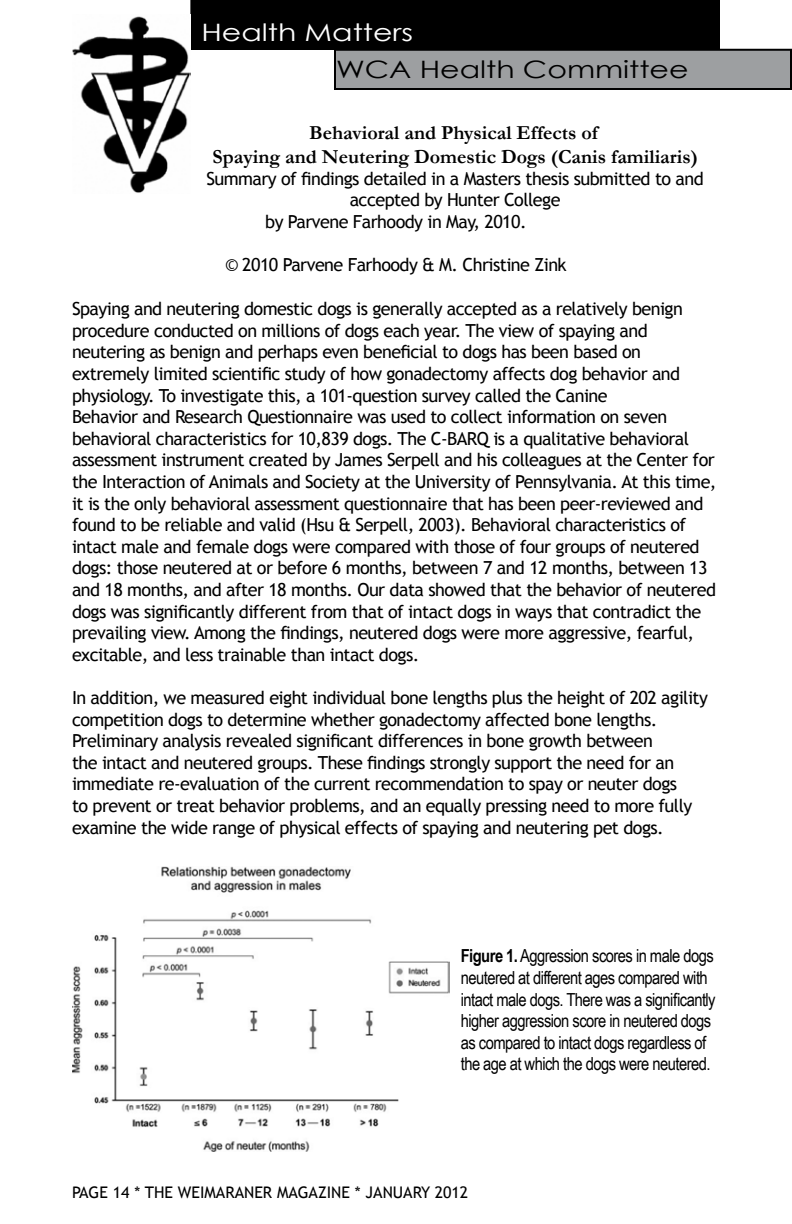
<style>
.page{position:relative;width:792px;height:1224px;background:#fff}
.page>*{position:absolute;margin:0;border:0;box-sizing:border-box;transform-origin:0 0}
.t1{font:24px "Century Gothic";color:#000;scale:1.25 1}
.t2{font:24px "Century Gothic";color:#fff;scale:1.25 1}
.t3{font:700 20px/24px "Garamond";color:#000;text-align:center}
.t4{font:18px/21.6px "Trebuchet MS";letter-spacing:-.03em;color:#000}
.t5{font:18px/21.6px "Arial Narrow";letter-spacing:-.03em;color:#000}
.t6{font:16px "Trebuchet MS";color:#000}
.s1{font-weight:700}
</style>
<div class="page">
<div style="left:190px;top:0;width:530px;height:50px;background:#000"></div>
<div style="left:335px;top:50px;width:456px;height:39px;background:#9d9fa1"></div>
<div style="left:334px;top:49px;width:458px;height:41px;border:2px solid #000"></div>
<img style="left:72px;top:16px;width:118px;height:177px">
<img style="left:72px;top:866px;width:378px;height:286px">
<h1 class="t2" style="left:201px;top:16px;width:171px">Health Matters</h1>
<h1 class="t1" style="left:336px;top:53px;width:284px">WCA Health Committee</h1>
<p class="t3" style="left:213px;top:121px;width:487px">Behavioral and Physical Effects of<br>Spaying and Neutering Domestic Dogs (Canis familiaris)</p>
<p class="t4" style="left:206px;top:168px;width:499px">Summary of findings detailed in a Masters thesis submitted to and</p>
<p class="t4" style="left:350px;top:189px;width:212px">accepted by Hunter College</p>
<p class="t4" style="left:265px;top:211px;width:263px">by Parvene Farhoody in May, 2010.</p>
<p class="t4" style="left:225px;top:254px;width:343px">© 2010 Parvene Farhoody &amp; M. Christine Zink</p>
<p class="t4" style="left:72px;top:298px;width:646px">Spaying and neutering domestic dogs is generally accepted as a relatively benign procedure conducted on millions of dogs each year. The view of spaying and neutering as benign and perhaps even beneficial to dogs has been based on extremely limited scientific study of how gonadectomy affects dog behavior and physiology. To investigate this, a 101-question survey called the Canine<br>Behavior and Research Questionnaire was used to collect information on seven behavioral characteristics for 10,839 dogs. The C-BARQ is a qualitative behavioral assessment instrument created by James Serpell and his colleagues at the Center for the Interaction of Animals and Society at the University of Pennsylvania. At this time, it is the only behavioral assessment questionnaire that has been peer-reviewed and found to be reliable and valid (Hsu &amp; Serpell, 2003). Behavioral characteristics of intact male and female dogs were compared with those of four groups of neutered dogs: those neutered at or before 6 months, between 7 and 12 months, between 13 and 18 months, and after 18 months. Our data showed that the behavior of neutered dogs was significantly different from that of intact dogs in ways that contradict the prevailing view. Among the findings, neutered dogs were more aggressive, fearful, excitable, and less trainable than intact dogs.</p>
<p class="t4" style="left:72px;top:687px;width:638px">In addition, we measured eight individual bone lengths plus the height of 202 agility competition dogs to determine whether gonadectomy affected bone lengths.<br>Preliminary analysis revealed significant differences in bone growth between<br>the intact and neutered groups. These findings strongly support the need for an immediate re-evaluation of the current recommendation to spay or neuter dogs<br>to prevent or treat behavior problems, and an equally pressing need to more fully examine the wide range of physical effects of spaying and neutering pet dogs.</p>
<p class="t5" style="left:461px;top:945px;width:256px"><span class="s1">Figure 1.</span> Aggression scores in male dogs neutered at different ages compared with intact male dogs. There was a significantly higher aggression score in neutered dogs as compared to intact dogs regardless of the age at which the dogs were neutered.</p>
<p class="t6" style="left:72px;top:1183px;width:398px">PAGE 14 * THE WEIMARANER MAGAZINE * JANUARY 2012</p>
</div>
